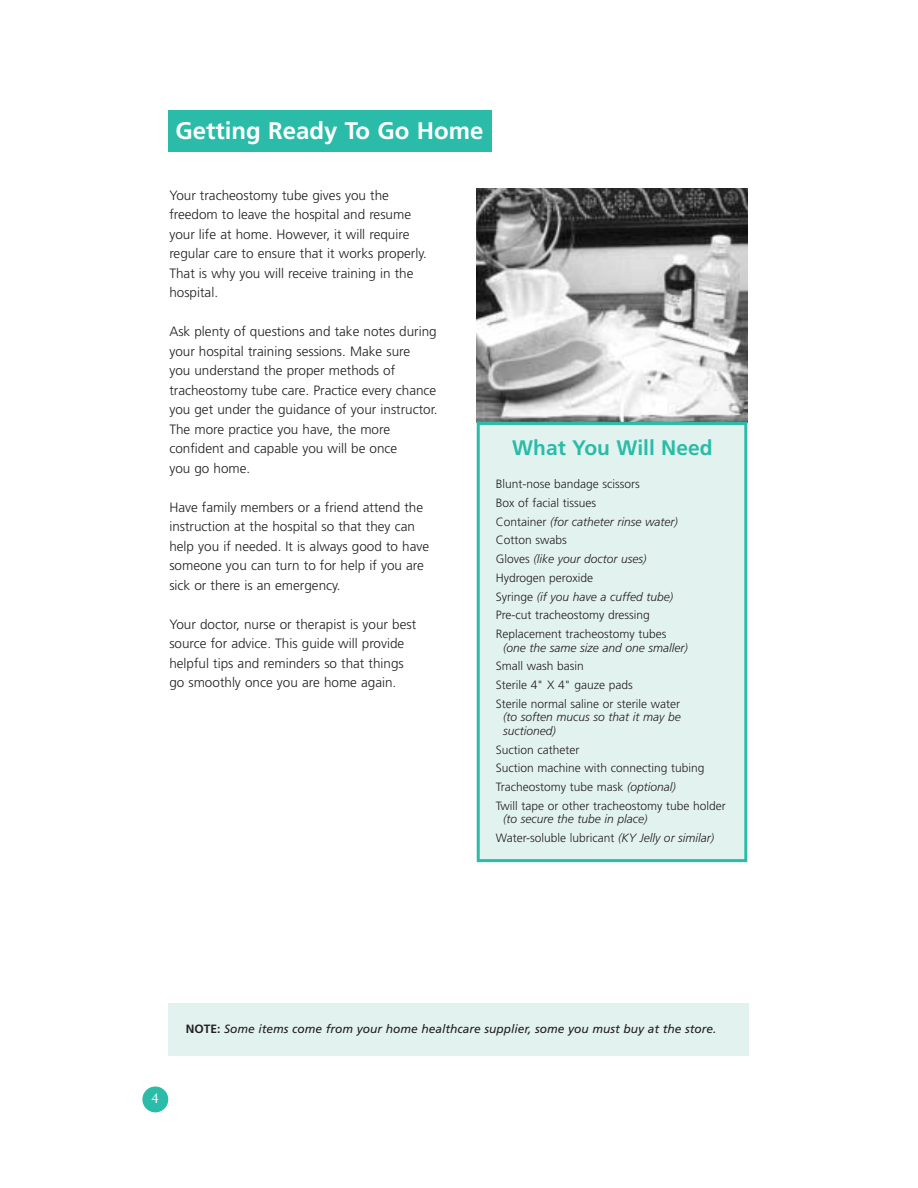
<style>
.page{position:relative;width:918px;height:1188px;background:#fff}
.page>*{position:absolute;margin:0;border:0;box-sizing:border-box;transform-origin:0 0}
.t1{font:700 24px "Frutiger";color:#fff}
.t2{font:700 21px "Frutiger";color:#2abca8}
.t3{font:300 13.5px/19.5px "Frutiger";color:#231f20}
.t4{font:13.5px "Sabon";color:#fff}
.t5{font:300 12px/18.8px "Frutiger";color:#231f20}
.t6{font:italic 300 12px/13.5px "Frutiger";color:#231f20}
.t7{font:italic 12px "Frutiger";color:#231f20}
.s1{font-style:italic}
.s2{font-style:normal}
.s3{font-weight:700;font-style:normal}
</style>
<div class="page">
<img style="left:477px;top:188px;width:270px;height:234px">
<div style="left:142px;top:1087px;width:26px;height:25px;background:#2abca8;border-radius:50%"></div>
<div style="left:478px;top:423px;width:268px;height:438px;background:#e2f3ef"></div>
<div style="left:477px;top:422px;width:270px;height:440px;border:3px solid #2abca8"></div>
<div style="left:168px;top:110px;width:324px;height:42px;background:#2abca8"></div>
<div style="left:168px;top:1003px;width:580px;height:53px;background:#e2f3ef"></div>
<h1 class="t1" style="left:175px;top:121px;width:310px">Getting Ready To Go Home</h1>
<p class="t3" style="left:169px;top:186px;width:259px">Your tracheostomy tube gives you the freedom to leave the hospital and resume your life at home. However, it will require regular care to ensure that it works properly.<br>That is why you will receive training in the hospital.</p>
<p class="t3" style="left:169px;top:323px;width:270px">Ask plenty of questions and take notes during your hospital training sessions. Make sure<br>you understand the proper methods of tracheostomy tube care. Practice every chance you get under the guidance of your instructor.<br>The more practice you have, the more confident and capable you will be once<br>you go home.</p>
<p class="t3" style="left:169px;top:498px;width:261px">Have family members or a friend attend the instruction at the hospital so that they can help you if needed. It is always good to have someone you can turn to for help if you are sick or there is an emergency.</p>
<p class="t3" style="left:169px;top:615px;width:248px">Your doctor, nurse or therapist is your best source for advice. This guide will provide helpful tips and reminders so that things go smoothly once you are home again.</p>
<h2 class="t2" style="left:512px;top:439px;width:202px">What You Will Need</h2>
<p class="t5" style="left:496px;top:476px;width:183px">Blunt-nose bandage scissors<br>Box of facial tissues<br>Container <span class="s1">(for catheter rinse water)<br></span>Cotton swabs<br>Gloves <span class="s1">(like your doctor uses)<br></span>Hydrogen peroxide<br>Syringe <span class="s1">(if you have a cuffed tube)<br></span>Pre-cut tracheostomy dressing<br>Replacement tracheostomy tubes</p>
<p class="t6" style="left:503px;top:642px;width:186px">(one the same size and one smaller)</p>
<p class="t5" style="left:496px;top:658px;width:186px">Small wash basin<br>Sterile 4" X 4" gauze pads<br>Sterile normal saline or sterile water</p>
<p class="t6" style="left:503px;top:711px;width:179px">(to soften mucus so that it may be suctioned)</p>
<p class="t5" style="left:496px;top:741px;width:232px">Suction catheter<br>Suction machine with connecting tubing Tracheostomy tube mask <span class="s1">(optional)<br></span>Twill tape or other tracheostomy tube holder</p>
<p class="t6" style="left:496px;top:811px;width:220px;line-height:18.8px;text-indent:7px">(to secure the tube in place)<br><span class="s2">Water-soluble lubricant</span> (KY Jelly or similar)</p>
<p class="t4" style="left:152px;top:1092px;width:9px">4</p>
<p class="t7" style="left:186px;top:1024px;width:532px"><span class="s3">NOTE:</span> Some items come from your home healthcare supplier, some you must buy at the store.</p>
</div>
